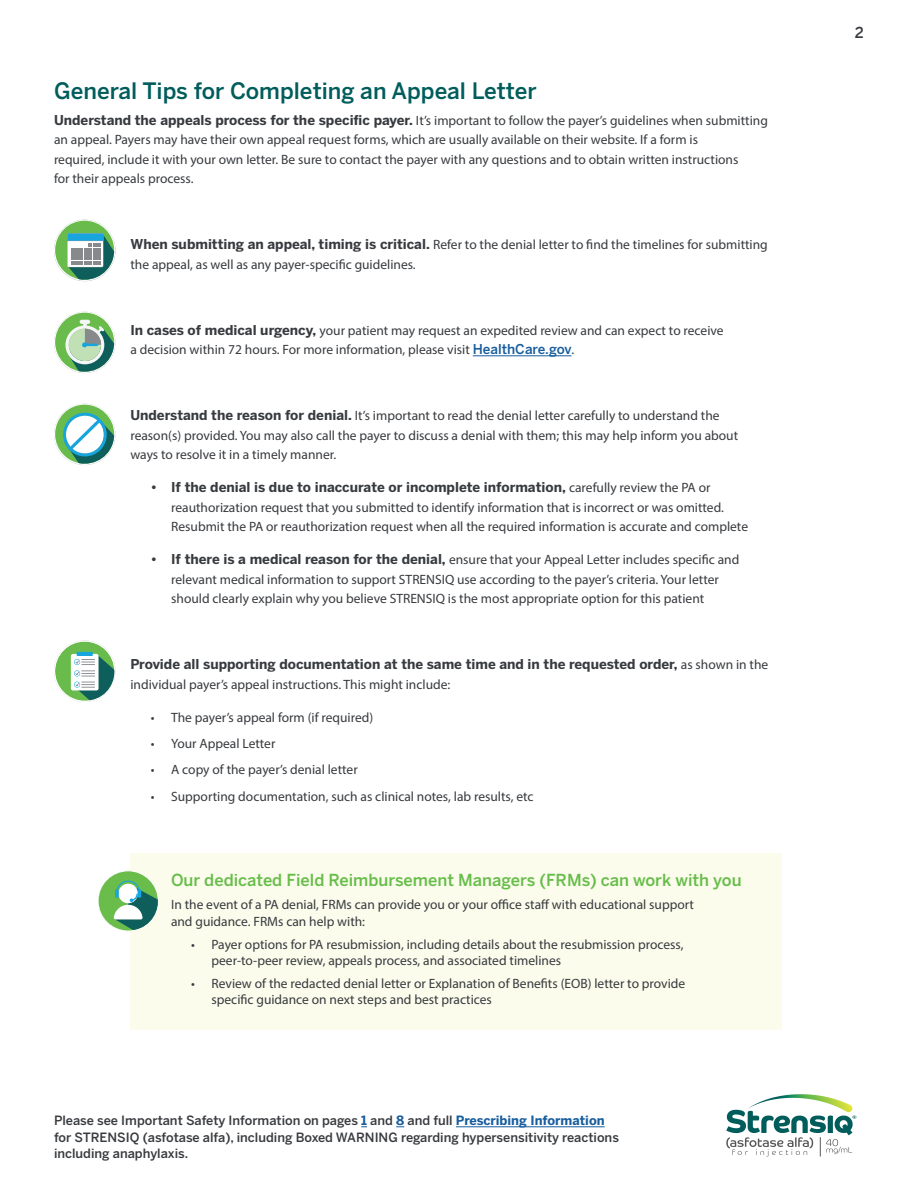
<style>
.page{position:relative;width:918px;height:1188px;background:#fff}
.page>*{position:absolute;margin:0;border:0;box-sizing:border-box;transform-origin:0 0}
.t1{font:500 22.5px "Benton Sans";color:#005d5b}
.t2{font:500 16.5px "Benton Sans";color:#67bd4a}
.t3{font:500 15px "Benton Sans";color:#373a3e}
.t4{font:13.5px/19.5px "Myriad Pro";color:#373a3e}
.t5{font:700 13.5px "Benton Sans";color:#373a3e}
.t6{font:500 12.75px/16.5px "Benton Sans";color:#373a3e}
.s1{font-family:"Benton Sans";font-weight:700}
.s2{font-family:"Benton Sans";font-weight:500;color:#175d9e}
.s3{font-family:"Myriad Pro";font-weight:400}
.s4{font-weight:700;color:#175d9e}
</style>
<div class="page">
<svg style="left:726px;top:1094px;width:130px;height:63px"></svg>
<hr style="left:456px;top:1126px;width:149px;height:1px;background:#175d9e">
<hr style="left:473px;top:355px;width:99px;height:1px;background:#175d9e">
<svg style="left:54px;top:220px;width:61px;height:61px"></svg>
<svg style="left:54px;top:312px;width:61px;height:61px"></svg>
<svg style="left:54px;top:404px;width:61px;height:61px"></svg>
<svg style="left:54px;top:640px;width:61px;height:62px"></svg>
<div style="left:130px;top:853px;width:652px;height:176px;background:#fbfcec"></div>
<svg style="left:98px;top:870px;width:60px;height:61px"></svg>
<h1 class="t1" style="left:54px;top:77px;width:484px">General Tips for Completing an Appeal Letter</h1>
<p class="t4" style="left:54px;top:110px;width:715px"><span class="s1">Understand the appeals process for the specific payer.</span> It’s important to follow the payer’s guidelines when submitting an appeal. Payers may have their own appeal request forms, which are usually available on their website. If a form is<br>required, include it with your own letter. Be sure to contact the payer with any questions and to obtain written instructions<br>for their appeals process.</p>
<p class="t4" style="left:130px;top:235px;width:639px"><span class="s1">When submitting an appeal, timing is critical.</span> Refer to the denial letter to find the timelines for submitting the appeal, as well as any payer-specific guidelines.</p>
<p class="t4" style="left:130px;top:320px;width:595px"><span class="s1">In cases of medical urgency,</span> your patient may request an expedited review and can expect to receive a decision within 72 hours. For more information, please visit <span class="s2">HealthCare.gov</span>.</p>
<p class="t4" style="left:130px;top:406px;width:609px"><span class="s1">Understand the reason for denial.</span> It’s important to read the denial letter carefully to understand the reason(s) provided. You may also call the payer to discuss a denial with them; this may help inform you about ways to resolve it in a timely manner.</p>
<p class="t5" style="left:151px;top:479px;width:561px">• If the denial is due to inaccurate or incomplete information, <span class="s3">carefully review the PA or</span></p>
<p class="t4" style="left:171px;top:497px;width:578px">reauthorization request that you submitted to identify information that is incorrect or was omitted.<br>Resubmit the PA or reauthorization request when all the required information is accurate and complete</p>
<p class="t4" style="left:171px;top:550px;width:570px;text-indent:-20px"><span class="s1">• If there is a medical reason for the denial,</span> ensure that your Appeal Letter includes specific and relevant medical information to support STRENSIQ use according to the payer’s criteria. Your letter should clearly explain why you believe STRENSIQ is the most appropriate option for this patient</p>
<p class="t5" style="left:130px;top:656px;width:639px">Provide all supporting documentation at the same time and in the requested order, <span class="s3">as shown in the</span></p>
<p class="t4" style="left:130px;top:674px;width:321px">individual payer’s appeal instructions. This might include:</p>
<p class="t4" style="left:151px;top:707px;width:224px">• The payer’s appeal form (if required)</p>
<p class="t4" style="left:151px;top:734px;width:126px">• Your Appeal Letter</p>
<p class="t4" style="left:151px;top:760px;width:208px">• A copy of the payer’s denial letter</p>
<p class="t4" style="left:151px;top:786px;width:384px">• Supporting documentation, such as clinical notes, lab results, etc</p>
<p class="t2" style="left:171px;top:871px;width:572px">Our dedicated Field Reimbursement Managers (FRMs) can work with you</p>
<p class="t4" style="left:171px;top:897px;width:525px;line-height:16.2px">In the event of a PA denial, FRMs can provide you or your office staff with educational support and guidance. FRMs can help with:</p>
<p class="t4" style="left:212px;top:936px;width:474px;line-height:16.2px;text-indent:-20px">• Payer options for PA resubmission, including details about the resubmission process, peer-to-peer review, appeals process, and associated timelines</p>
<p class="t4" style="left:212px;top:975px;width:475px;line-height:16.2px;text-indent:-20px">• Review of the redacted denial letter or Explanation of Benefits (EOB) letter to provide specific guidance on next steps and best practices</p>
<p class="t6" style="left:54px;top:1112px;width:567px">Please see Important Safety Information on pages <span class="s4">1</span> and <span class="s4">8</span> and full <span class="s4">Prescribing Information </span>for STRENSIQ (asfotase alfa), including Boxed WARNING regarding hypersensitivity reactions including anaphylaxis.</p>
<p class="t3" style="left:855px;top:24px;width:11px">2</p>
</div>
